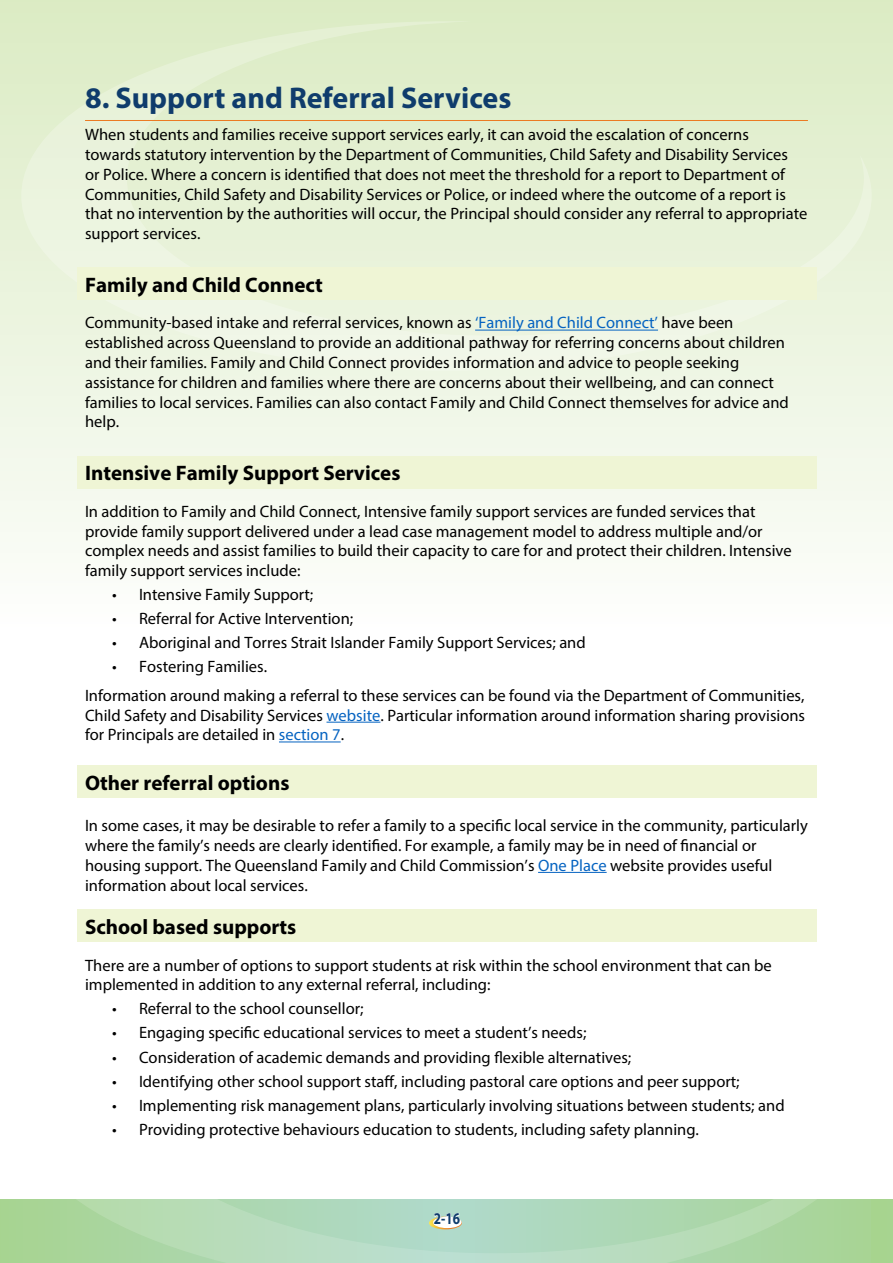
<style>
.page{position:relative;width:893px;height:1263px;background:#fff}
.page>*{position:absolute;margin:0;border:0;box-sizing:border-box;transform-origin:0 0}
.t1{font:700 30px "Myriad Pro";color:#0f3c6c}
.t2{font:700 21px "Myriad Pro";color:#000}
.t3{font:16.5px/19.8px "Myriad Pro";color:#000}
.t4{font:700 16.5px "Myriad Pro";color:#0f3c6c;scale:.8 1}
.s1{color:#0563c1}
</style>
<div class="page">
<div style="left:0;top:0;width:893px;height:631px;background:linear-gradient(to bottom,#dbebc3,#fdfefc)"></div>
<div style="left:872px;top:0;width:21px;height:631px;background:linear-gradient(to bottom,#dbebc3,#fdfefc)"></div>
<div style="left:0;top:1199px;width:893px;height:64px;background:#a8d495"></div>
<svg style="left:21px;top:21px;width:851px;height:350px;background:#e5f0d5"></svg>
<svg style="left:76px;top:939px;width:741px;height:324px"></svg>
<hr style="left:85px;top:120px;width:723px;height:1px;background:#eb7b23">
<div style="left:77px;top:267px;width:739px;height:33px;background:#eff5d5"></div>
<hr style="left:475px;top:330px;width:183px;height:1px;background:#0563c1">
<div style="left:77px;top:456px;width:739px;height:32px;background:#eff5d5"></div>
<hr style="left:326px;top:722px;width:54px;height:1px;background:#0563c1">
<hr style="left:279px;top:741px;width:62px;height:1px;background:#0563c1">
<div style="left:77px;top:765px;width:739px;height:33px;background:#eff5d5"></div>
<hr style="left:538px;top:872px;width:69px;height:1px;background:#0563c1">
<div style="left:77px;top:909px;width:739px;height:33px;background:#eff5d5"></div>
<h1 class="t1" style="left:85px;top:78px;width:428px">8. Support and Referral Services</h1>
<p class="t3" style="left:85px;top:124px;width:724px">When students and families receive support services early, it can avoid the escalation of concerns towards statutory intervention by the Department of Communities, Child Safety and Disability Services<br>or Police. Where a concern is identified that does not meet the threshold for a report to Department of Communities, Child Safety and Disability Services or Police, or indeed where the outcome of a report is that no intervention by the authorities will occur, the Principal should consider any referral to appropriate support services.</p>
<p class="t2" style="left:85px;top:271px;width:239px">Family and Child Connect</p>
<p class="t3" style="left:85px;top:313px;width:705px">Community-based intake and referral services, known as <span class="s1">‘Family and Child Connect’</span> have been established across Queensland to provide an additional pathway for referring concerns about children and their families. Family and Child Connect provides information and advice to people seeking assistance for children and families where there are concerns about their wellbeing, and can connect families to local services. Families can also contact Family and Child Connect themselves for advice and help.</p>
<p class="t2" style="left:85px;top:459px;width:317px">Intensive Family Support Services</p>
<p class="t3" style="left:85px;top:501px;width:708px">In addition to Family and Child Connect, Intensive family support services are funded services that provide family support delivered under a lead case management model to address multiple and/or complex needs and assist families to build their capacity to care for and protect their children. Intensive family support services include:</p>
<p class="t3" style="left:112px;top:584px;width:203px">• Intensive Family Support;</p>
<p class="t3" style="left:112px;top:609px;width:243px">• Referral for Active Intervention;</p>
<p class="t3" style="left:112px;top:633px;width:475px">• Aboriginal and Torres Strait Islander Family Support Services; and</p>
<p class="t3" style="left:85px;top:652px;width:721px;line-height:28.3px;text-indent:27px">• Fostering Families.<br>Information around making a referral to these services can be found via the Department of Communities,</p>
<p class="t3" style="left:85px;top:705px;width:722px">Child Safety and Disability Services <span class="s1">website</span>. Particular information around information sharing provisions for Principals are detailed in <span class="s1">section 7</span>.</p>
<p class="t2" style="left:85px;top:769px;width:206px">Other referral options</p>
<p class="t3" style="left:85px;top:815px;width:724px">In some cases, it may be desirable to refer a family to a specific local service in the community, particularly where the family’s needs are clearly identified. For example, a family may be in need of financial or housing support. The Queensland Family and Child Commission’s <span class="s1">One Place</span> website provides useful information about local services.</p>
<p class="t2" style="left:85px;top:913px;width:213px">School based supports</p>
<p class="t3" style="left:85px;top:955px;width:688px">There are a number of options to support students at risk within the school environment that can be implemented in addition to any external referral, including:</p>
<p class="t3" style="left:112px;top:999px;width:253px">• Referral to the school counsellor;</p>
<p class="t3" style="left:112px;top:1023px;width:476px">• Engaging specific educational services to meet a student’s needs;</p>
<p class="t3" style="left:112px;top:1047px;width:521px">• Consideration of academic demands and providing flexible alternatives;</p>
<p class="t3" style="left:112px;top:1071px;width:629px">• Identifying other school support staff, including pastoral care options and peer support;</p>
<p class="t3" style="left:112px;top:1095px;width:674px">• Implementing risk management plans, particularly involving situations between students; and</p>
<p class="t3" style="left:112px;top:1119px;width:588px">• Providing protective behaviours education to students, including safety planning.</p>
<p class="t4" style="left:434px;top:1208px;width:34px">2-16</p>
</div>
